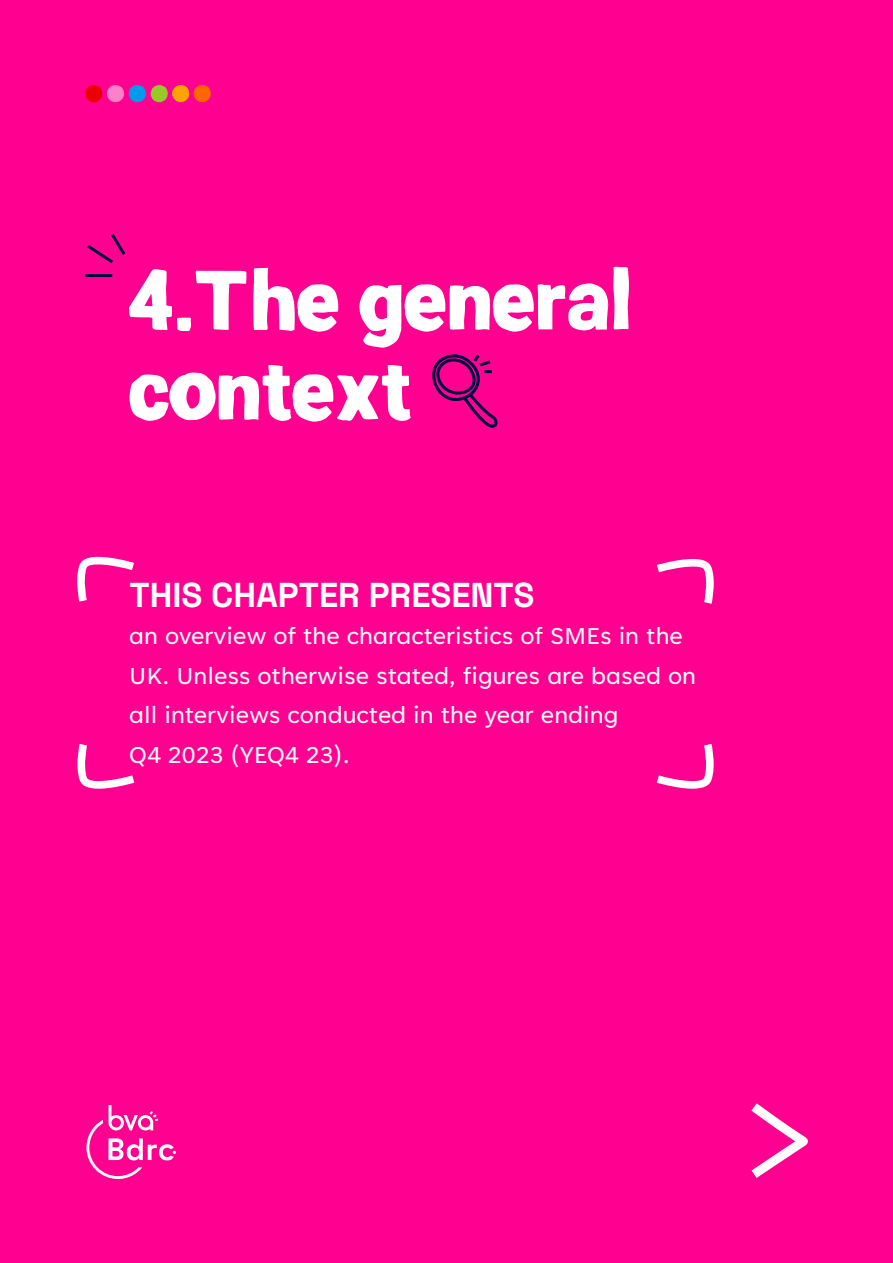
<style>
.page{position:relative;width:893px;height:1263px;background:#ff0091}
.page>*{position:absolute;margin:0;border:0;box-sizing:border-box;transform-origin:0 0}
.t1{font:700 81px/90px "Ramona";color:#fff}
.t2{font:700 34.5px "Space Grotesk";color:#fff}
.Body_Text_Report{font:26.55px/39.9px "Tenorite";color:#fff}
</style>
<div class="page">
<svg style="left:85px;top:234px;width:41px;height:44px"></svg>
<svg style="left:432px;top:354px;width:66px;height:74px"></svg>
<svg style="left:86px;top:1103px;width:722px;height:76px"></svg>
<svg style="left:85px;top:85px;width:126px;height:17px"></svg>
<svg style="left:77px;top:556px;width:57px;height:46px"></svg>
<svg style="left:657px;top:559px;width:57px;height:45px"></svg>
<svg style="left:77px;top:744px;width:57px;height:45px"></svg>
<svg style="left:657px;top:744px;width:57px;height:45px"></svg>
<p class="t1" style="left:128px;top:259px;width:506px">4.The general context</p>
<p class="t2" style="left:130px;top:568px;width:406px">THIS CHAPTER PRESENTS</p>
<p class="Body_Text_Report" style="left:129px;top:617px;width:568px">an overview of the characteristics of SMEs in the UK. Unless otherwise stated, figures are based on all interviews conducted in the year ending<br>Q4 2023 (YEQ4 23).</p>
</div>
